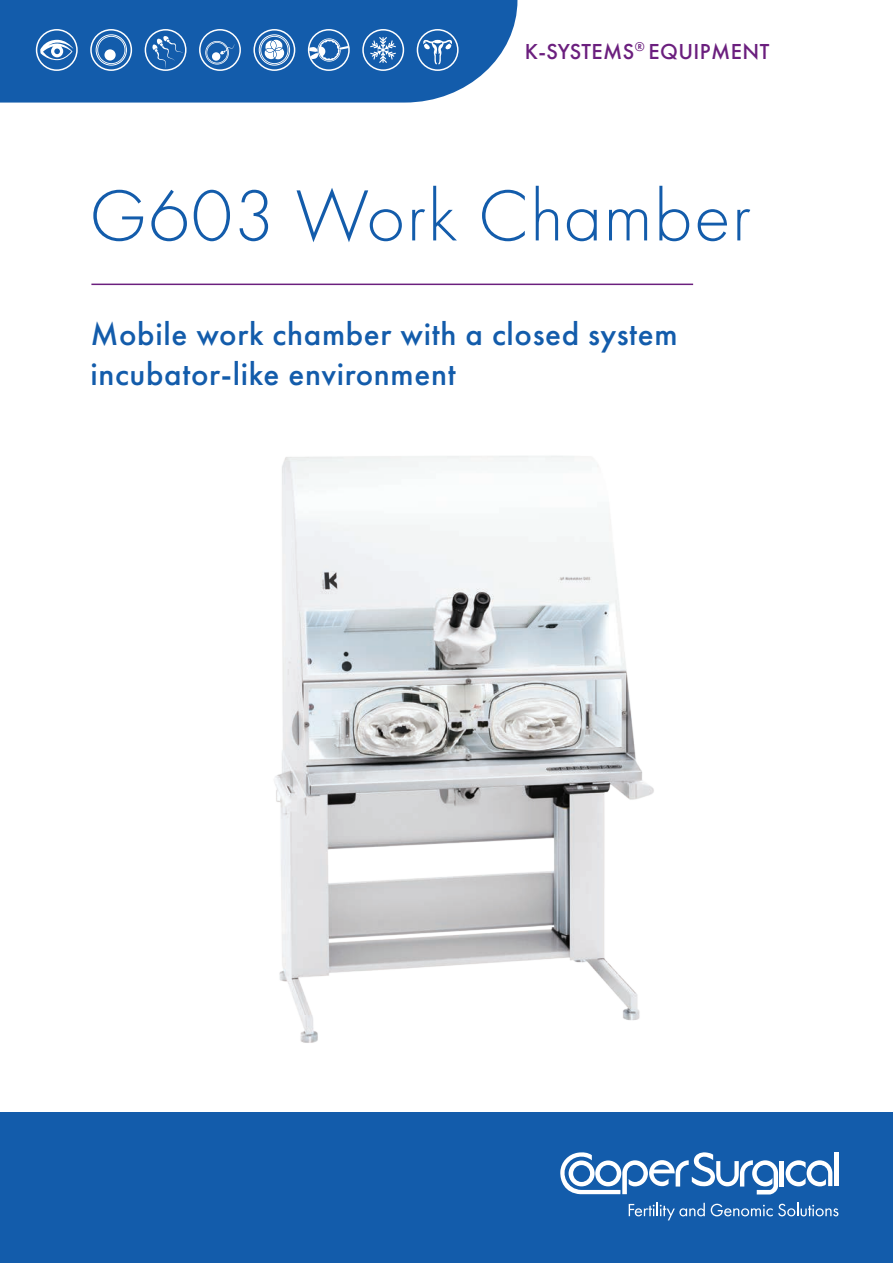
<style>
.page{position:relative;width:893px;height:1263px;background:#fff}
.page>*{position:absolute;margin:0;border:0;box-sizing:border-box;transform-origin:0 0}
.t1{font:300 75px "Futura PT";letter-spacing:.02em;color:#135cab}
.t2{font:500 33px/39.6px "Futura PT";letter-spacing:.02em;color:#135cab}
.t3{font:500 22.5px "Futura PT";letter-spacing:.02em;color:#6b1f7e}
</style>
<div class="page">
<img style="left:274px;top:456px;width:380px;height:587px">
<svg style="left:0;top:0;width:517px;height:103px;background:#2367b0"></svg>
<div style="left:36px;top:29px;width:42px;height:42px;border:2px solid #fff;border-radius:50%"></div>
<svg style="left:40px;top:40px;width:33px;height:20px"></svg>
<div style="left:417px;top:29px;width:42px;height:42px;border:2px solid #fff;border-radius:50%"></div>
<svg style="left:423px;top:40px;width:29px;height:25px"></svg>
<div style="left:199px;top:29px;width:42px;height:42px;border:2px solid #fff;border-radius:50%"></div>
<svg style="left:205px;top:41px;width:30px;height:24px"></svg>
<div style="left:362px;top:29px;width:42px;height:42px;border:2px solid #fff;border-radius:50%"></div>
<svg style="left:370px;top:37px;width:26px;height:26px"></svg>
<div style="left:90px;top:29px;width:42px;height:42px;border:2px solid #fff;border-radius:50%"></div>
<svg style="left:96px;top:34px;width:31px;height:32px"></svg>
<div style="left:145px;top:29px;width:42px;height:42px;border:2px solid #fff;border-radius:50%"></div>
<svg style="left:152px;top:36px;width:31px;height:32px"></svg>
<div style="left:308px;top:29px;width:42px;height:42px;border:2px solid #fff;border-radius:50%"></div>
<svg style="left:309px;top:37px;width:40px;height:26px"></svg>
<div style="left:253px;top:29px;width:42px;height:42px;border:2px solid #fff;border-radius:50%"></div>
<svg style="left:259px;top:34px;width:31px;height:32px"></svg>
<hr style="left:91px;top:284px;width:602px;height:1px;background:#6b1f7e">
<div style="left:0;top:1112px;width:893px;height:151px;background:#135cab"></div>
<hr style="left:780px;top:1161px;width:4px;height:25px;background:#fff">
<svg style="left:786px;top:1160px;width:46px;height:26px"></svg>
<hr style="left:835px;top:1152px;width:4px;height:34px;background:#fff">
<svg style="left:560px;top:1152px;width:218px;height:42px"></svg>
<svg style="left:629px;top:1203px;width:76px;height:17px"></svg>
<svg style="left:711px;top:1203px;width:127px;height:13px"></svg>
<p class="t3" style="left:525px;top:38px;width:246px">K-SYSTEMS<sup>®</sup> EQUIPMENT</p>
<h1 class="t1" style="left:89px;top:173px;width:664px">G603 Work Chamber</h1>
<p class="t2" style="left:90px;top:314px;width:589px">Mobile work chamber with a closed system incubator-like environment</p>
</div>
